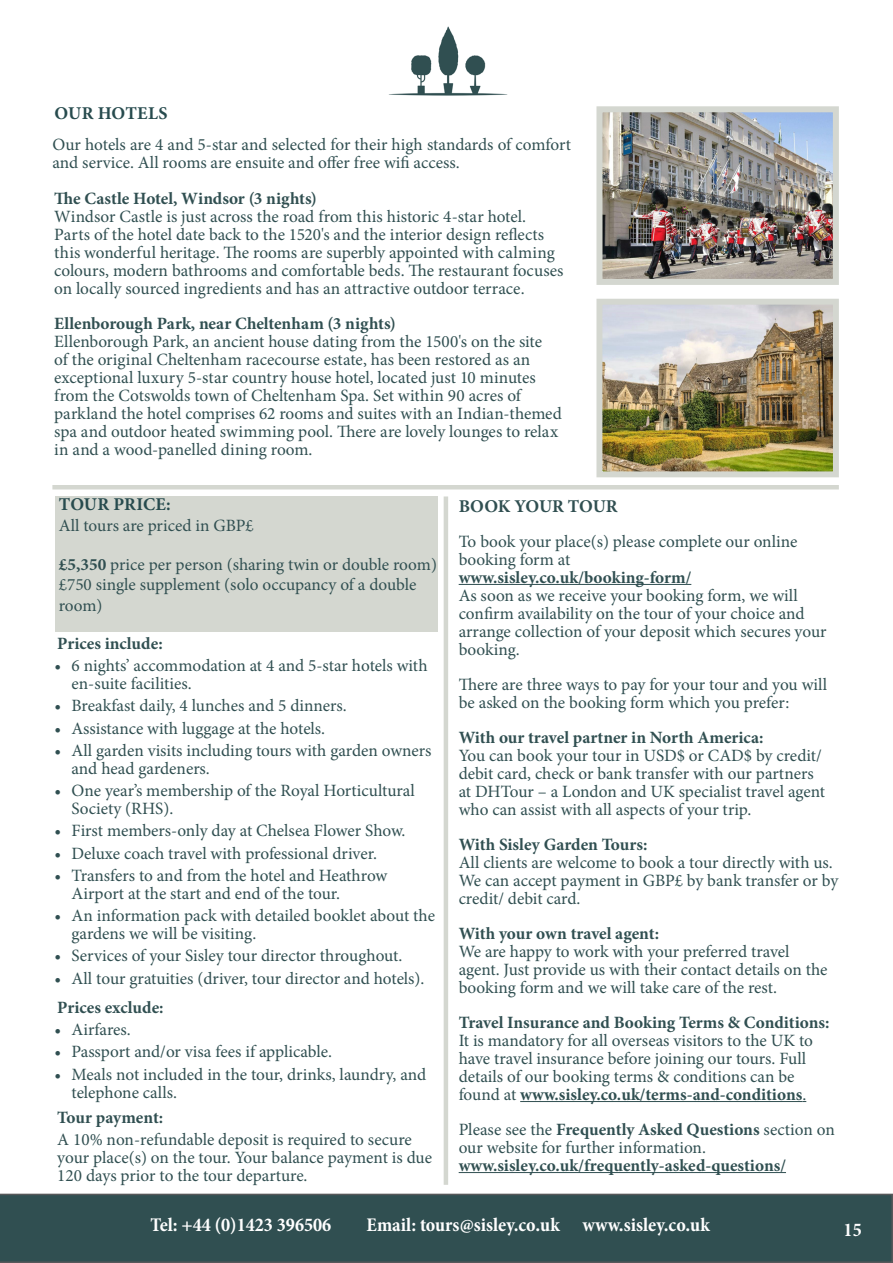
<style>
.page{position:relative;width:893px;height:1263px;background:#fff}
.page>*{position:absolute;margin:0;border:0;box-sizing:border-box;transform-origin:0 0}
.t1{font:700 condensed 19.5px "Minion Pro";color:#fff}
.t2{font:700 18px "Minion Pro";letter-spacing:.005em;color:#274b4e}
.t3{font:700 18px "Minion Pro";letter-spacing:-.01em;color:#304f51}
.t4{font:17.25px/18px "Minion Pro";letter-spacing:-.005em;color:#304f51}
.t5{font:700 17.25px/18px "Minion Pro";color:#304f51}
.s1{font-weight:700}
.s2{font-weight:400}
</style>
<div class="page">
<hr style="left:52px;top:485px;width:787px;height:4px;background:#d4d7d0">
<img style="left:603px;top:113px;width:229px;height:165px">
<div style="left:596px;top:106px;width:243px;height:179px;border:6px solid #d4d7d0"></div>
<img style="left:603px;top:306px;width:229px;height:164px">
<div style="left:596px;top:299px;width:243px;height:178px;border:6px solid #d4d7d0"></div>
<div style="left:55px;top:496px;width:382px;height:135px;background:#d4d7d0"></div>
<hr style="left:444px;top:496px;width:4px;height:689px;background:#d4d7d0">
<hr style="left:459px;top:584px;width:232px;height:1px;background:#304f51">
<hr style="left:520px;top:1101px;width:282px;height:1px;background:#304f51">
<hr style="left:459px;top:1172px;width:327px;height:1px;background:#304f51">
<img style="left:388px;top:26px;width:120px;height:70px">
<div style="left:0;top:1194px;width:893px;height:69px;background:#304f51"></div>
<p class="t2" style="left:55px;top:101px;width:115px">OUR HOTELS</p>
<p class="t4" style="left:52px;top:136px;width:520px">Our hotels are 4 and 5-star and selected for their high standards of comfort and service. All rooms are ensuite and offer free wifi access.</p>
<p class="t4" style="left:54px;top:189px;width:511px"><span class="s1">The Castle Hotel, Windsor (3 nights)<br></span>Windsor Castle is just across the road from this historic 4-star hotel.<br>Parts of the hotel date back to the 1520's and the interior design reflects this wonderful heritage. The rooms are superbly appointed with calming colours, modern bathrooms and comfortable beds. The restaurant focuses on locally sourced ingredients and has an attractive outdoor terrace.</p>
<p class="t4" style="left:54px;top:314px;width:509px"><span class="s1">Ellenborough Park, near Cheltenham (3 nights)<br></span>Ellenborough Park, an ancient house dating from the 1500's on the site<br>of the original Cheltenham racecourse estate, has been restored as an exceptional luxury 5-star country house hotel, located just 10 minutes from the Cotswolds town of Cheltenham Spa. Set within 90 acres of parkland the hotel comprises 62 rooms and suites with an Indian-themed spa and outdoor heated swimming pool. There are lovely lounges to relax in and a wood-panelled dining room.</p>
<p class="t2" style="left:59px;top:492px;width:114px">TOUR PRICE:</p>
<p class="t4" style="left:59px;top:516px;width:197px">All tours are priced in GBP£</p>
<p class="t4" style="left:59px;top:555px;width:380px"><span class="s1">£5,350</span> price per person (sharing twin or double room)</p>
<p class="t4" style="left:59px;top:574px;width:359px;line-height:20.7px">£750 single supplement (solo occupancy of a double room)</p>
<p class="t5" style="left:57px;top:634px;width:107px">Prices include:</p>
<p class="t4" style="left:72px;top:657px;width:357px;text-indent:-17px">• 6 nights’ accommodation at 4 and 5-star hotels with en-suite facilities.</p>
<p class="t4" style="left:55px;top:697px;width:294px">• Breakfast daily, 4 lunches and 5 dinners.</p>
<p class="t4" style="left:55px;top:719px;width:272px">• Assistance with luggage at the hotels.</p>
<p class="t4" style="left:72px;top:741px;width:361px;text-indent:-17px">• All garden visits including tours with garden owners and head gardeners.</p>
<p class="t4" style="left:72px;top:782px;width:345px;text-indent:-17px">• One year’s membership of the Royal Horticultural<br>Society (RHS).</p>
<p class="t4" style="left:55px;top:822px;width:352px">• First members-only day at Chelsea Flower Show.</p>
<p class="t4" style="left:55px;top:844px;width:324px">• Deluxe coach travel with professional driver.</p>
<p class="t4" style="left:72px;top:866px;width:317px;text-indent:-17px">• Transfers to and from the hotel and Heathrow<br>Airport at the start and end of the tour.</p>
<p class="t4" style="left:72px;top:907px;width:365px;text-indent:-17px">• An information pack with detailed booklet about the gardens we will be visiting.</p>
<p class="t4" style="left:55px;top:947px;width:349px">• Services of your Sisley tour director throughout.</p>
<p class="t4" style="left:55px;top:969px;width:371px">• All tour gratuities (driver, tour director and hotels).</p>
<p class="t5" style="left:57px;top:998px;width:108px">Prices exclude:</p>
<p class="t4" style="left:55px;top:1021px;width:78px">• Airfares.</p>
<p class="t4" style="left:55px;top:1043px;width:279px">• Passport and/or visa fees if applicable.</p>
<p class="t4" style="left:72px;top:1065px;width:356px;text-indent:-17px">• Meals not included in the tour, drinks, laundry, and telephone calls.</p>
<p class="t5" style="left:57px;top:1108px;width:107px">Tour payment:</p>
<p class="t4" style="left:57px;top:1130px;width:376px">A 10% non-refundable deposit is required to secure your place(s) on the tour. Your balance payment is due<br>120 days prior to the tour departure.</p>
<p class="t3" style="left:459px;top:493px;width:161px">BOOK YOUR TOUR</p>
<p class="t4" style="left:459px;top:532px;width:369px">To book your place(s) please complete our online booking form at<br><span class="s1">www.sisley.co.uk/booking-form/<br></span>As soon as we receive your booking form, we will confirm availability on the tour of your choice and arrange collection of your deposit which secures your booking.</p>
<p class="t4" style="left:459px;top:675px;width:370px">There are three ways to pay for your tour and you will be asked on the booking form which you prefer:</p>
<p class="t4" style="left:459px;top:728px;width:368px"><span class="s1">With our travel partner in North America:<br></span>You can book your tour in USD$ or CAD$ by credit/ debit card, check or bank transfer with our partners at DHTour – a London and UK specialist travel agent who can assist with all aspects of your trip.</p>
<p class="t4" style="left:459px;top:835px;width:381px"><span class="s1">With Sisley Garden Tours:<br></span>All clients are welcome to book a tour directly with us.<br>We can accept payment in GBP£ by bank transfer or by credit/ debit card.</p>
<p class="t4" style="left:459px;top:924px;width:370px"><span class="s1">With your own travel agent:<br></span>We are happy to work with your preferred travel agent. Just provide us with their contact details on the booking form and we will take care of the rest.</p>
<p class="t4" style="left:459px;top:1013px;width:372px"><span class="s1">Travel Insurance and Booking Terms &amp; Conditions:<br></span>It is mandatory for all overseas visitors to the UK to have travel insurance before joining our tours. Full details of our booking terms &amp; conditions can be found at <span class="s1">www.sisley.co.uk/terms-and-conditions</span>.</p>
<p class="t5" style="left:459px;top:1120px;width:378px"><span class="s2">Please see the</span> Frequently Asked Questions <span class="s2">section on our website for further information. </span>www.sisley.co.uk/frequently-asked-questions/</p>
<p class="t1" style="left:151px;top:1212px;width:182px">Tel: +44 (0)1423 396506</p>
<p class="t1" style="left:367px;top:1212px;width:345px">Email: tours@sisley.co.uk www.sisley.co.uk</p>
<p class="t1" style="left:844px;top:1216px;width:20px">15</p>
</div>
